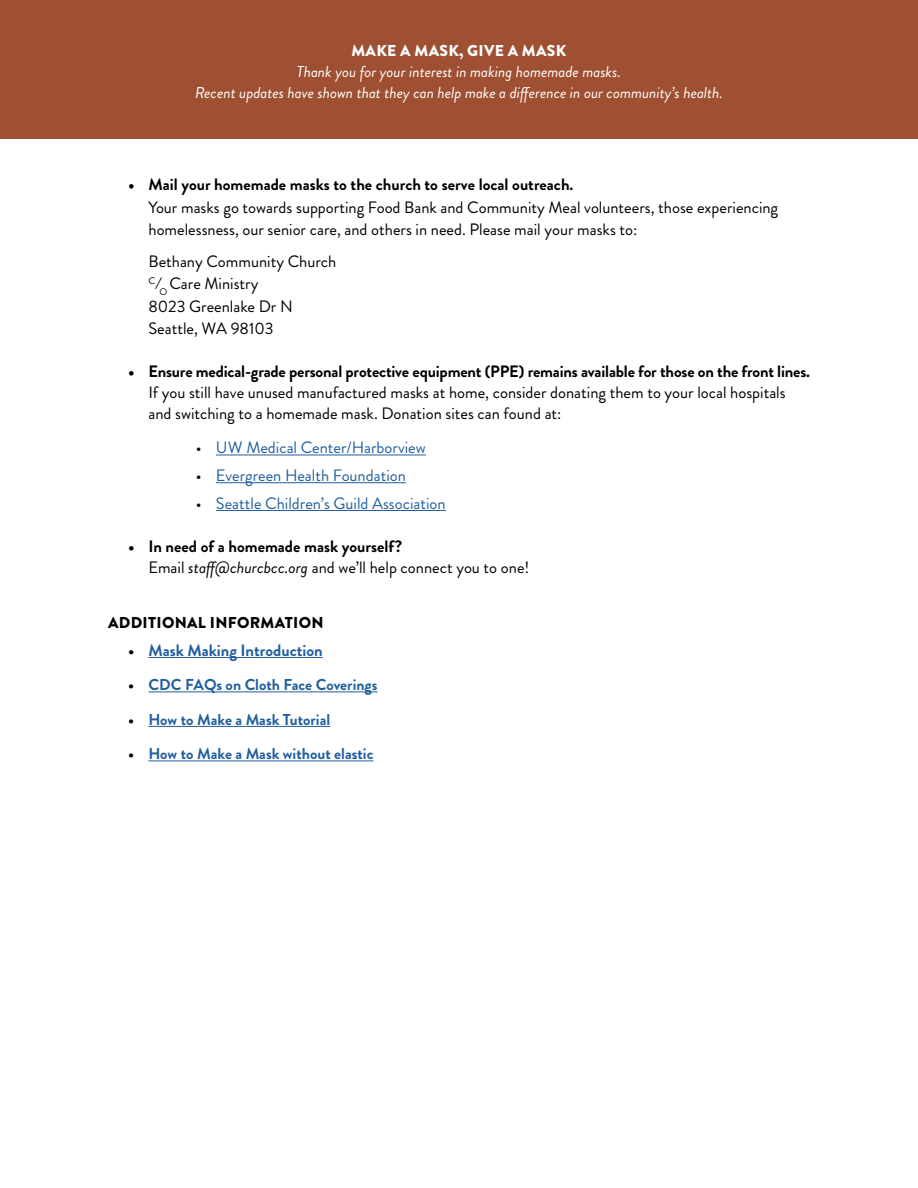
<style>
.page{position:relative;width:918px;height:1188px;background:#fff}
.page>*{position:absolute;margin:0;border:0;box-sizing:border-box;transform-origin:0 0}
.t1{font:16.5px/22.5px "Brandon Grotesque";color:#000}
.t2{font:16.5px "Brandon Grotesque";color:#215e9e}
.t3{font:700 16.5px "Brandon Grotesque";color:#215e9e}
.t4{font:italic 15.75px/21px "Brandon Grotesque";color:#fff;text-align:center}
.t5{font:700 15.75px "Brandon Grotesque";color:#215e9e}
.t6{font:900 15.75px "Brandon Grotesque";letter-spacing:.02em;color:#000101}
.t7{font:900 15.75px "Brandon Grotesque";letter-spacing:.02em;color:#fff}
.s1{font-family:"Minion Pro";font-weight:700}
.s2{font-weight:700}
.s3{color:#000}
.s4{font-style:italic}
</style>
<div class="page">
<div style="left:0;top:0;width:918px;height:138px;background:#9f5032"></div>
<hr style="left:216px;top:455px;width:210px;height:1px;background:#215e9e">
<hr style="left:216px;top:482px;width:190px;height:1px;background:#215e9e">
<hr style="left:216px;top:510px;width:230px;height:1px;background:#215e9e">
<hr style="left:148px;top:657px;width:175px;height:1px;background:#215e9e">
<hr style="left:148px;top:692px;width:230px;height:1px;background:#215e9e">
<hr style="left:148px;top:726px;width:182px;height:1px;background:#215e9e">
<hr style="left:148px;top:761px;width:225px;height:1px;background:#215e9e">
<p class="t7" style="left:351px;top:39px;width:216px">MAKE A MASK, GIVE A MASK</p>
<p class="t4" style="left:195px;top:61px;width:529px">Thank you for your interest in making homemade masks.<br>Recent updates have shown that they can help make a difference in our community’s health.</p>
<p class="t1" style="left:148px;top:173px;width:631px;text-indent:-20px"><span class="s1">•</span> <span class="s2">Mail your homemade masks to the church to serve local outreach.<br></span>Your masks go towards supporting Food Bank and Community Meal volunteers, those experiencing homelessness, our senior care, and others in need. Please mail your masks to:</p>
<p class="t1" style="left:148px;top:250px;width:189px">Bethany Community Church<br><sup>C</sup> ⁄<sub>O</sub> Care Ministry<br>8023 Greenlake Dr N<br>Seattle, WA 98103</p>
<p class="t1" style="left:148px;top:361px;width:663px;line-height:21px;text-indent:-20px"><span class="s1">•</span> <span class="s2">Ensure medical-grade personal protective equipment (PPE) remains available for those on the front lines.<br></span>If you still have unused manufactured masks at home, consider donating them to your local hospitals and switching to a homemade mask. Donation sites can found at:</p>
<p class="t2" style="left:196px;top:436px;width:232px"><span class="s3">•</span> UW Medical Center/Harborview</p>
<p class="t2" style="left:196px;top:464px;width:212px"><span class="s3">•</span> Evergreen Health Foundation</p>
<p class="t2" style="left:196px;top:492px;width:252px"><span class="s3">•</span> Seattle Children’s Guild Association</p>
<p class="t1" style="left:148px;top:536px;width:382px;line-height:21px;text-indent:-20px"><span class="s1">•</span> <span class="s2">In need of a homemade mask yourself?<br></span>Email <span class="s4">staff@churcbcc.org</span> and we’ll help connect you to one!</p>
<p class="t6" style="left:108px;top:611px;width:217px">ADDITIONAL INFORMATION</p>
<p class="t3" style="left:128px;top:639px;width:196px"><span class="s3">•</span> Mask Making Introduction</p>
<p class="t5" style="left:128px;top:674px;width:251px"><span class="s3">•</span> CDC FAQs on Cloth Face Coverings</p>
<p class="t5" style="left:128px;top:708px;width:204px"><span class="s3">•</span> How to Make a Mask Tutorial</p>
<p class="t5" style="left:128px;top:743px;width:247px"><span class="s3">•</span> How to Make a Mask without elastic</p>
</div>
